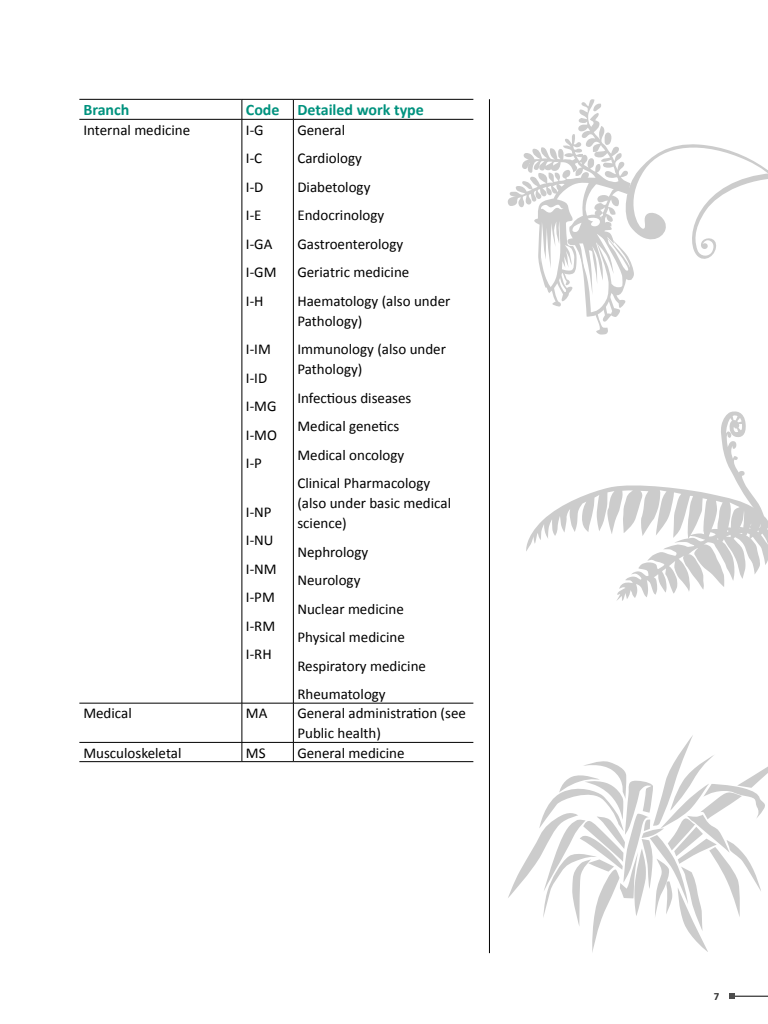
<style>
.page{position:relative;width:768px;height:1024px;background:#fff}
.page>*{position:absolute;margin:0;border:0;box-sizing:border-box;transform-origin:0 0}
.Body_Bold_Green{font:700 16px "Calibri";color:#00927e}
.Body_Copy{font:15px/20px "Calibri";color:#000}
.t1{font:700 11px "Calibri";color:#333}
</style>
<div class="page">
<hr style="left:732px;top:996px;width:36px;height:1px;background:#4d4d4d">
<svg style="left:729px;top:993px;width:6px;height:6px"></svg>
<hr style="left:79px;top:99px;width:163px;height:1px;background:#000">
<hr style="left:242px;top:99px;width:51px;height:1px;background:#000">
<svg style="left:242px;top:99px;width:1px;height:20px"></svg>
<hr style="left:293px;top:99px;width:180px;height:1px;background:#000">
<svg style="left:293px;top:99px;width:1px;height:20px"></svg>
<hr style="left:79px;top:119px;width:163px;height:1px;background:#000">
<hr style="left:242px;top:119px;width:51px;height:1px;background:#000">
<hr style="left:242px;top:119px;width:1px;height:584px;background:#000">
<hr style="left:293px;top:119px;width:180px;height:1px;background:#000">
<hr style="left:293px;top:119px;width:1px;height:584px;background:#000">
<hr style="left:79px;top:703px;width:163px;height:1px;background:#000">
<hr style="left:242px;top:703px;width:51px;height:1px;background:#000">
<hr style="left:242px;top:703px;width:1px;height:39px;background:#000">
<hr style="left:293px;top:703px;width:180px;height:1px;background:#000">
<hr style="left:293px;top:703px;width:1px;height:39px;background:#000">
<hr style="left:79px;top:742px;width:163px;height:1px;background:#000">
<hr style="left:242px;top:742px;width:51px;height:1px;background:#000">
<svg style="left:242px;top:743px;width:1px;height:18px"></svg>
<hr style="left:293px;top:742px;width:180px;height:1px;background:#000">
<svg style="left:293px;top:743px;width:1px;height:18px"></svg>
<hr style="left:79px;top:761px;width:163px;height:1px;background:#000">
<hr style="left:242px;top:761px;width:51px;height:1px;background:#000">
<hr style="left:293px;top:761px;width:180px;height:1px;background:#000">
<hr style="left:489px;top:99px;width:1px;height:854px;background:#000">
<svg style="left:508px;top:99px;width:260px;height:236px"></svg>
<svg style="left:508px;top:735px;width:260px;height:217px"></svg>
<svg style="left:526px;top:411px;width:242px;height:190px"></svg>
<p class="Body_Bold_Green" style="left:83px;top:100px;width:48px">Branch</p>
<p class="Body_Bold_Green" style="left:246px;top:100px;width:35px">Code</p>
<p class="Body_Bold_Green" style="left:297px;top:100px;width:128px">Detailed work type</p>
<p class="Body_Copy" style="left:83px;top:119px;width:108px">Internal medicine</p>
<p class="Body_Copy" style="left:246px;top:119px;width:19px">I-G</p>
<p class="Body_Copy" style="left:246px;top:147px;width:18px">I-C</p>
<p class="Body_Copy" style="left:246px;top:176px;width:19px">I-D</p>
<p class="Body_Copy" style="left:246px;top:204px;width:17px">I-E</p>
<p class="Body_Copy" style="left:246px;top:233px;width:28px">I-GA</p>
<p class="Body_Copy" style="left:246px;top:261px;width:32px">I-GM</p>
<p class="Body_Copy" style="left:246px;top:290px;width:19px">I-H</p>
<p class="Body_Copy" style="left:246px;top:338px;width:26px">I-IM</p>
<p class="Body_Copy" style="left:246px;top:367px;width:23px">I-ID</p>
<p class="Body_Copy" style="left:246px;top:395px;width:32px">I-MG</p>
<p class="Body_Copy" style="left:246px;top:424px;width:33px">I-MO</p>
<p class="Body_Copy" style="left:246px;top:452px;width:18px">I-P</p>
<p class="Body_Copy" style="left:246px;top:501px;width:27px">I-NP</p>
<p class="Body_Copy" style="left:246px;top:529px;width:29px">I-NU</p>
<p class="Body_Copy" style="left:246px;top:558px;width:32px">I-NM</p>
<p class="Body_Copy" style="left:246px;top:586px;width:30px">I-PM</p>
<p class="Body_Copy" style="left:246px;top:615px;width:31px">I-RM</p>
<p class="Body_Copy" style="left:246px;top:643px;width:27px">I-RH</p>
<p class="Body_Copy" style="left:297px;top:119px;width:49px">General</p>
<p class="Body_Copy" style="left:297px;top:147px;width:66px">Cardiology</p>
<p class="Body_Copy" style="left:297px;top:176px;width:75px">Diabetology</p>
<p class="Body_Copy" style="left:297px;top:204px;width:88px">Endocrinology</p>
<p class="Body_Copy" style="left:297px;top:233px;width:107px">Gastroenterology</p>
<p class="Body_Copy" style="left:297px;top:261px;width:113px">Geriatric medicine</p>
<p class="Body_Copy" style="left:297px;top:290px;width:155px">Haematology (also under<br>Pathology)</p>
<p class="Body_Copy" style="left:297px;top:338px;width:150px">Immunology (also under<br>Pathology)</p>
<p class="Body_Copy" style="left:297px;top:387px;width:116px">Infectious diseases</p>
<p class="Body_Copy" style="left:297px;top:415px;width:104px">Medical genetics</p>
<p class="Body_Copy" style="left:297px;top:444px;width:108px">Medical oncology</p>
<p class="Body_Copy" style="left:297px;top:472px;width:155px">Clinical Pharmacology (also under basic medical science)</p>
<p class="Body_Copy" style="left:297px;top:541px;width:73px">Nephrology</p>
<p class="Body_Copy" style="left:297px;top:569px;width:65px">Neurology</p>
<p class="Body_Copy" style="left:297px;top:598px;width:108px">Nuclear medicine</p>
<p class="Body_Copy" style="left:297px;top:626px;width:109px">Physical medicine</p>
<p class="Body_Copy" style="left:297px;top:655px;width:130px">Respiratory medicine</p>
<p class="Body_Copy" style="left:297px;top:683px;width:90px">Rheumatology</p>
<p class="Body_Copy" style="left:83px;top:703px;width:50px">Medical</p>
<p class="Body_Copy" style="left:246px;top:703px;width:23px">MA</p>
<p class="Body_Copy" style="left:297px;top:703px;width:170px">General administration (see<br>Public health)</p>
<p class="Body_Copy" style="left:83px;top:742px;width:100px">Musculoskeletal</p>
<p class="Body_Copy" style="left:246px;top:742px;width:21px">MS</p>
<p class="Body_Copy" style="left:297px;top:742px;width:109px">General medicine</p>
<p class="t1" style="left:714px;top:989px;width:7px">7</p>
</div>
